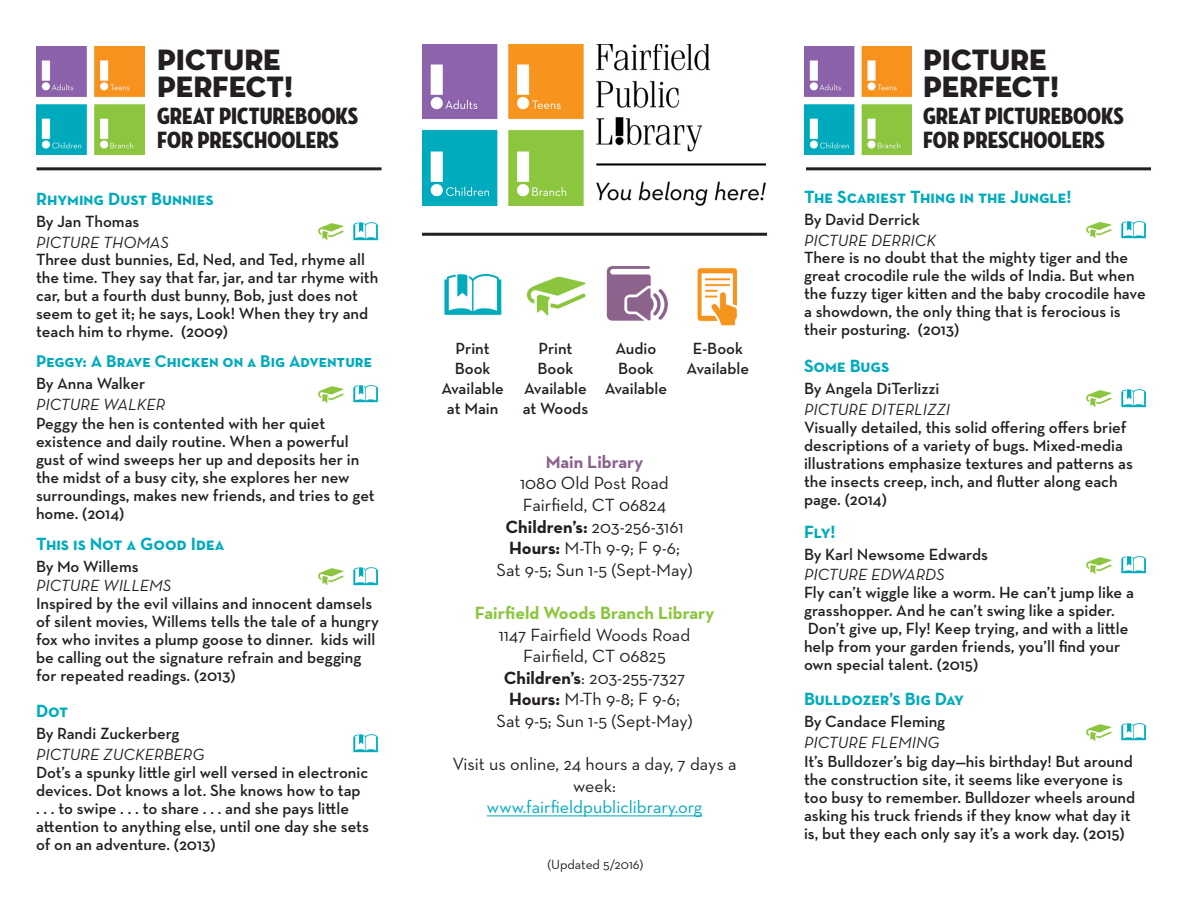
<style>
.page{position:relative;width:1188px;height:918px;background:#fff}
.page>*{position:absolute;margin:0;border:0;box-sizing:border-box;transform-origin:0 0}
.t1{font:30px/27px "Neutraface Display Titling";color:#231f20}
.t2{font:24px "Neutraface Condensed Titling";color:#231f20}
.t3{font:18px/21.6px "Neutraface Text";color:#231f20;text-align:center}
.t4{font:700 18px "Neutraface Text";color:#00abbd}
.t5{font:18px "Neutraface Text";color:#00abbd}
.t6{font:700 18px "Neutraface Text";color:#8cc63f}
.t7{font:700 18px "Neutraface Text";color:#8c638d}
.t8{font:700 17.25px "Neutraface Text";color:#00abbd}
.t9{font:600 16.5px/18px "Neutraface Text";color:#231f20}
.t10{font:italic 16.5px "Neutraface Text";color:#231f20}
.t11{font:13.5px "Neutraface Text";color:#231f20}
.s1{font-weight:700}
</style>
<div class="page">
<img style="left:37px;top:46px;width:108px;height:108px">
<hr style="left:806px;top:167px;width:345px;height:3px;background:#231f20">
<hr style="left:37px;top:167px;width:345px;height:3px;background:#231f20">
<img style="left:422px;top:44px;width:344px;height:161px">
<hr style="left:422px;top:233px;width:345px;height:3px;background:#231f20">
<hr style="left:487px;top:816px;width:215px;height:1px;background:#00abbd">
<img style="left:444px;top:273px;width:58px;height:43px">
<img style="left:606px;top:266px;width:62px;height:55px">
<img style="left:526px;top:276px;width:60px;height:40px">
<img style="left:697px;top:268px;width:41px;height:58px">
<img style="left:804px;top:46px;width:108px;height:108px">
<img style="left:1121px;top:221px;width:26px;height:18px">
<img style="left:1085px;top:222px;width:27px;height:17px">
<img style="left:1121px;top:389px;width:26px;height:18px">
<img style="left:1086px;top:390px;width:26px;height:17px">
<img style="left:1121px;top:556px;width:26px;height:18px">
<img style="left:1086px;top:557px;width:26px;height:17px">
<img style="left:1121px;top:723px;width:26px;height:18px">
<img style="left:1086px;top:724px;width:26px;height:17px">
<img style="left:353px;top:222px;width:26px;height:19px">
<img style="left:318px;top:223px;width:26px;height:17px">
<img style="left:353px;top:385px;width:26px;height:18px">
<img style="left:318px;top:386px;width:26px;height:17px">
<img style="left:353px;top:567px;width:26px;height:18px">
<img style="left:318px;top:568px;width:26px;height:17px">
<img style="left:353px;top:734px;width:26px;height:18px">
<p class="t1" style="left:157px;top:46px;width:138px">PICTURE<br>PERFECT!</p>
<p class="t2" style="left:157px;top:102px;width:203px">GREAT PICTUREBOOKS</p>
<p class="t2" style="left:157px;top:126px;width:184px">FOR PRESCHOOLERS</p>
<p class="t4" style="left:36px;top:187px;width:179px">Rhyming Dust Bunnies</p>
<p class="t9" style="left:36px;top:212px;width:105px">By Jan Thomas</p>
<p class="t10" style="left:36px;top:232px;width:135px">PICTURE THOMAS</p>
<p class="t9" style="left:36px;top:250px;width:344px">Three dust bunnies, Ed, Ned, and Ted, rhyme all the time. They say that far, jar, and tar rhyme with car, but a fourth dust bunny, Bob, just does not seem to get it; he says, Look! When they try and teach him to rhyme. (2009)</p>
<p class="t8" style="left:36px;top:350px;width:338px">Peggy: A Brave Chicken on a Big Adventure</p>
<p class="t9" style="left:36px;top:375px;width:111px">By Anna Walker</p>
<p class="t10" style="left:36px;top:394px;width:131px">PICTURE WALKER</p>
<p class="t9" style="left:36px;top:414px;width:291px">Peggy the hen is contented with her quiet</p>
<p class="t9" style="left:36px;top:432px;width:340px">existence and daily routine. When a powerful gust of wind sweeps her up and deposits her in the midst of a busy city, she explores her new surroundings, makes new friends, and tries to get home. (2014)</p>
<p class="t4" style="left:36px;top:532px;width:190px">This is Not a Good Idea</p>
<p class="t9" style="left:36px;top:557px;width:104px">By Mo Willems</p>
<p class="t10" style="left:36px;top:575px;width:137px">PICTURE WILLEMS</p>
<p class="t9" style="left:36px;top:595px;width:344px">Inspired by the evil villains and innocent damsels of silent movies, Willems tells the tale of a hungry fox who invites a plump goose to dinner. kids will be calling out the signature refrain and begging for repeated readings. (2013)</p>
<p class="t4" style="left:36px;top:699px;width:34px">Dot</p>
<p class="t9" style="left:36px;top:724px;width:145px">By Randi Zuckerberg</p>
<p class="t10" style="left:36px;top:744px;width:170px">PICTURE ZUCKERBERG</p>
<p class="t9" style="left:36px;top:763px;width:335px">Dot’s a spunky little girl well versed in electronic devices. Dot knows a lot. She knows how to tap<br>. . . to swipe . . . to share . . . and she pays little attention to anything else, until one day she sets of on an adventure. (2013)</p>
<p class="t9" style="left:441px;top:339px;width:64px;line-height:19.8px;text-align:center">Print<br>Book<br>Available at Main</p>
<p class="t9" style="left:523px;top:339px;width:67px;line-height:19.8px;text-align:center">Print<br>Book<br>Available at Woods</p>
<p class="t9" style="left:605px;top:339px;width:64px;line-height:19.8px;text-align:center">Audio<br>Book<br>Available</p>
<p class="t9" style="left:687px;top:339px;width:64px;line-height:19.8px;text-align:center">E-Book<br>Available</p>
<p class="t7" style="left:546px;top:450px;width:99px">Main Library</p>
<p class="t3" style="left:520px;top:472px;width:150px">1080 Old Post Road</p>
<p class="t3" style="left:523px;top:494px;width:145px">Fairfield, CT 06824</p>
<p class="t3" style="left:506px;top:516px;width:179px"><span class="s1">Children’s:</span> 203-256-3161</p>
<p class="t3" style="left:509px;top:537px;width:172px"><span class="s1">Hours:</span> M-Th 9-9; F 9-6;</p>
<p class="t3" style="left:496px;top:559px;width:198px">Sat 9-5; Sun 1-5 (Sept-May)</p>
<p class="t6" style="left:475px;top:601px;width:241px">Fairfield Woods Branch Library</p>
<p class="t3" style="left:499px;top:624px;width:193px">1147 Fairfield Woods Road</p>
<p class="t3" style="left:523px;top:645px;width:144px">Fairfield, CT 06825</p>
<p class="t3" style="left:504px;top:667px;width:183px"><span class="s1">Children’s</span>: 203-255-7327</p>
<p class="t3" style="left:509px;top:688px;width:172px"><span class="s1">Hours:</span> M-Th 9-8; F 9-6;</p>
<p class="t3" style="left:496px;top:710px;width:198px">Sat 9-5; Sun 1-5 (Sept-May)</p>
<p class="t3" style="left:452px;top:753px;width:286px">Visit us online, 24 hours a day, 7 days a week:</p>
<p class="t5" style="left:487px;top:796px;width:217px">www.fairfieldpubliclibrary.org</p>
<p class="t11" style="left:547px;top:856px;width:98px">(Updated 5/2016)</p>
<p class="t1" style="left:923px;top:46px;width:138px">PICTURE<br>PERFECT!</p>
<p class="t2" style="left:923px;top:102px;width:203px">GREAT PICTUREBOOKS</p>
<p class="t2" style="left:923px;top:126px;width:184px">FOR PRESCHOOLERS</p>
<p class="t4" style="left:804px;top:185px;width:269px">The Scariest Thing in the Jungle!</p>
<p class="t9" style="left:804px;top:210px;width:117px">By David Derrick</p>
<p class="t10" style="left:804px;top:230px;width:134px">PICTURE DERRICK</p>
<p class="t9" style="left:804px;top:248px;width:343px">There is no doubt that the mighty tiger and the great crocodile rule the wilds of India. But when the fuzzy tiger kitten and the baby crocodile have a showdown, the only thing that is ferocious is their posturing. (2013)</p>
<p class="t4" style="left:804px;top:354px;width:87px">Some Bugs</p>
<p class="t9" style="left:804px;top:379px;width:137px">By Angela DiTerlizzi</p>
<p class="t10" style="left:804px;top:399px;width:148px">PICTURE DITERLIZZI</p>
<p class="t9" style="left:804px;top:418px;width:331px">Visually detailed, this solid offering offers brief descriptions of a variety of bugs. Mixed-media illustrations emphasize textures and patterns as the insects creep, inch, and flutter along each page. (2014)</p>
<p class="t4" style="left:804px;top:520px;width:33px">Fly!</p>
<p class="t9" style="left:804px;top:546px;width:186px">By Karl Newsome Edwards</p>
<p class="t10" style="left:804px;top:564px;width:142px">PICTURE EDWARDS</p>
<p class="t9" style="left:804px;top:583px;width:331px">Fly can’t wiggle like a worm. He can’t jump like a grasshopper. And he can’t swing like a spider.</p>
<p class="t9" style="left:804px;top:619px;width:326px">Don’t give up, Fly! Keep trying, and with a little help from your garden friends, you’ll find your own special talent. (2015)</p>
<p class="t4" style="left:804px;top:688px;width:161px">Bulldozer’s Big Day</p>
<p class="t9" style="left:804px;top:713px;width:143px">By Candace Fleming</p>
<p class="t10" style="left:804px;top:732px;width:137px">PICTURE FLEMING</p>
<p class="t9" style="left:804px;top:752px;width:333px">It’s Bulldozer’s big day—his birthday! But around the construction site, it seems like everyone is too busy to remember. Bulldozer wheels around asking his truck friends if they know what day it is, but they each only say it’s a work day. (2015)</p>
</div>
